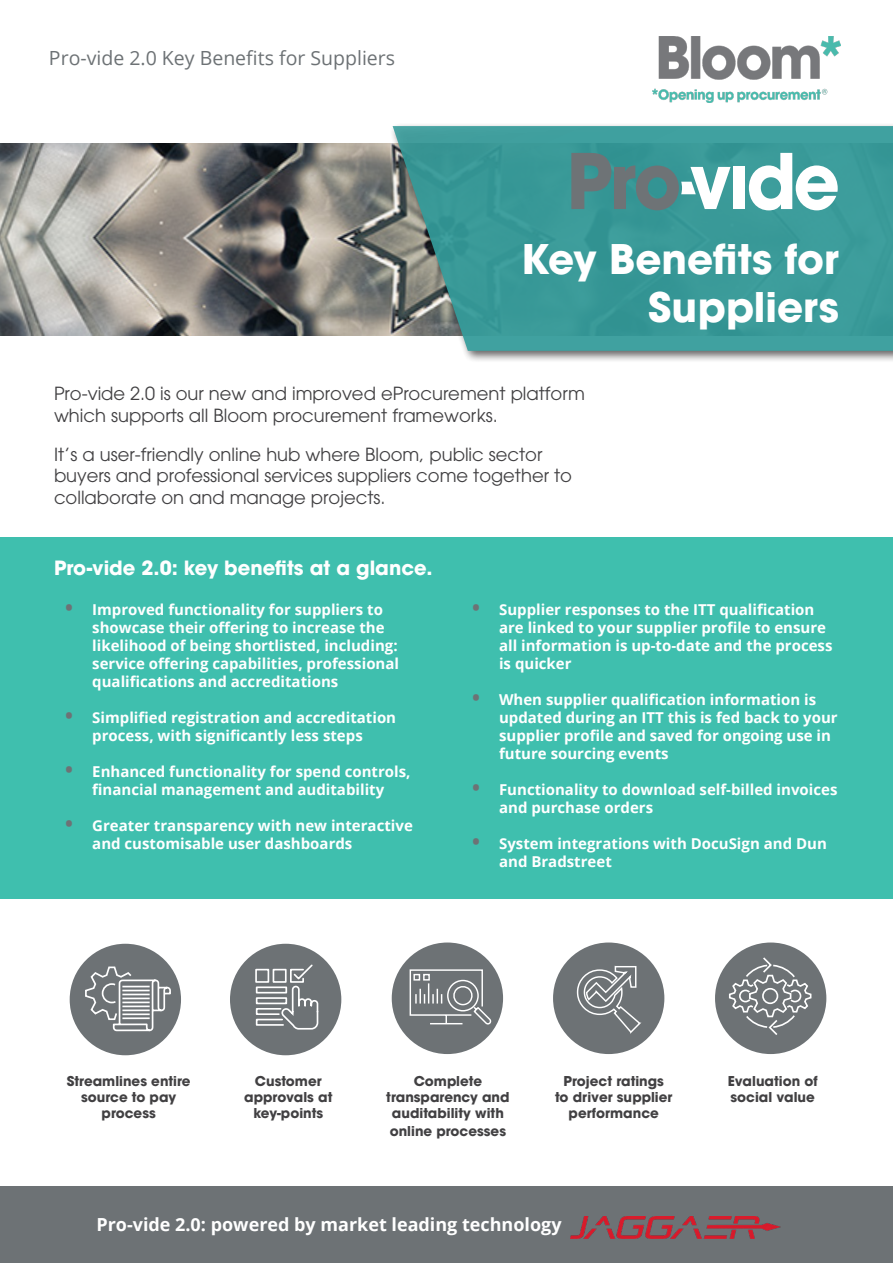
<style>
.page{position:relative;width:893px;height:1263px;background:#fff}
.page>*{position:absolute;margin:0;border:0;box-sizing:border-box;transform-origin:0 0}
.t1{font:700 40.5px "ITC Avant Garde Pro";color:#fff}
.t2{font:19.5px "Open Sans";color:#6d7275}
.t3{font:700 19.5px "ITC Avant Garde Pro";color:#fff}
.t4{font:18px/21.6px "ITC Avant Garde Pro";color:#414042}
.t5{font:700 18px "Open Sans";color:#fff}
.t6{font:700 15px/18px "Open Sans";color:#fff}
.t7{font:700 13.5px/16.2px "ITC Avant Garde Pro";color:#414042;text-align:center}
.s1{font-size:21px;color:#6d7275}
</style>
<div class="page">
<div style="left:0;top:538px;width:893px;height:361px;background:#3fbfae"></div>
<img style="left:652px;top:36px;width:189px;height:66px">
<img style="left:0;top:144px;width:390px;height:192px">
<div style="left:390px;top:122px;width:503px;height:241px;background:#231f20;opacity:.75"></div>
<svg style="left:393px;top:126px;width:500px;height:225px;fill:#3b9a98"></svg>
<div style="left:733px;top:167px;width:12px;height:42px;background:#fff"></div>
<svg style="left:749px;top:153px;width:89px;height:57px"></svg>
<svg style="left:571px;top:153px;width:160px;height:57px"></svg>
<div style="left:0;top:1186px;width:893px;height:77px;background:#6d7275"></div>
<div style="left:70px;top:944px;width:111px;height:111px;background:#6d7275;border-radius:50%"></div>
<svg style="left:85px;top:966px;width:87px;height:66px"></svg>
<hr style="left:122px;top:997px;width:28px;height:2px;background:#fff">
<hr style="left:122px;top:1001px;width:28px;height:2px;background:#fff">
<hr style="left:122px;top:1005px;width:28px;height:2px;background:#fff">
<hr style="left:122px;top:1009px;width:28px;height:2px;background:#fff">
<hr style="left:122px;top:1013px;width:28px;height:2px;background:#fff">
<hr style="left:122px;top:1017px;width:28px;height:2px;background:#fff">
<div style="left:230px;top:944px;width:111px;height:111px;background:#6d7275;border-radius:50%"></div>
<svg style="left:255px;top:964px;width:64px;height:66px"></svg>
<div style="left:392px;top:942px;width:111px;height:112px;background:#6d7275;border-radius:50%"></div>
<svg style="left:409px;top:969px;width:83px;height:56px"></svg>
<div style="left:715px;top:942px;width:111px;height:112px;background:#6d7275;border-radius:50%"></div>
<svg style="left:728px;top:956px;width:84px;height:81px"></svg>
<div style="left:553px;top:942px;width:111px;height:112px;background:#6d7275;border-radius:50%"></div>
<svg style="left:576px;top:965px;width:65px;height:69px"></svg>
<img style="left:571px;top:1216px;width:209px;height:22px">
<p class="t2" style="left:49px;top:44px;width:348px">Pro-vide 2.0 Key Benefits for Suppliers</p>
<p class="t1" style="left:521px;top:232px;width:319px">Key Benefits for</p>
<p class="t1" style="left:648px;top:280px;width:192px">Suppliers</p>
<p class="t4" style="left:54px;top:383px;width:533px">Pro-vide 2.0 is our new and improved eProcurement platform which supports all Bloom procurement frameworks.</p>
<p class="t4" style="left:54px;top:443px;width:520px">It’s a user-friendly online hub where Bloom, public sector buyers and professional services suppliers come together to collaborate on and manage projects.</p>
<p class="t3" style="left:54px;top:554px;width:380px">Pro-vide 2.0: key benefits at a glance.</p>
<p class="t6" style="left:92px;top:600px;width:308px;text-indent:-27px"><span class="s1">•</span> Improved functionality for suppliers to showcase their offering to increase the likelihood of being shortlisted, including: service offering capabilities, professional qualifications and accreditations</p>
<p class="t6" style="left:65px;top:708px;width:332px;text-align:center"><span class="s1">•</span> Simplified registration and accreditation process, with significantly less steps</p>
<p class="t6" style="left:65px;top:762px;width:347px;text-align:center"><span class="s1">•</span> Enhanced functionality for spend controls, financial management and auditability</p>
<p class="t6" style="left:92px;top:816px;width:322px;text-indent:-27px"><span class="s1">•</span> Greater transparency with new interactive and customisable user dashboards</p>
<p class="t6" style="left:499px;top:600px;width:335px;text-indent:-27px"><span class="s1">•</span> Supplier responses to the ITT qualification are linked to your supplier profile to ensure all information is up-to-date and the process is quicker</p>
<p class="t6" style="left:499px;top:690px;width:340px;text-indent:-27px"><span class="s1">•</span> When supplier qualification information is updated during an ITT this is fed back to your supplier profile and saved for ongoing use in future sourcing events</p>
<p class="t6" style="left:499px;top:780px;width:340px;text-indent:-27px"><span class="s1">•</span> Functionality to download self-billed invoices and purchase orders</p>
<p class="t6" style="left:499px;top:834px;width:329px;text-indent:-27px"><span class="s1">•</span> System integrations with DocuSign and Dun and Bradstreet</p>
<p class="t7" style="left:67px;top:1073px;width:125px">Streamlines entire source to pay process</p>
<p class="t7" style="left:244px;top:1073px;width:90px">Customer approvals at</p>
<p class="t7" style="left:253px;top:1105px;width:71px">key-points</p>
<p class="t7" style="left:386px;top:1073px;width:125px">Complete transparency and auditability with</p>
<p class="t7" style="left:390px;top:1123px;width:118px">online processes</p>
<p class="t7" style="left:555px;top:1073px;width:119px">Project ratings to driver supplier performance</p>
<p class="t7" style="left:728px;top:1073px;width:91px;text-align:left">Evaluation of social value</p>
<p class="t5" style="left:96px;top:1211px;width:467px">Pro-vide 2.0: powered by market leading technology</p>
</div>
